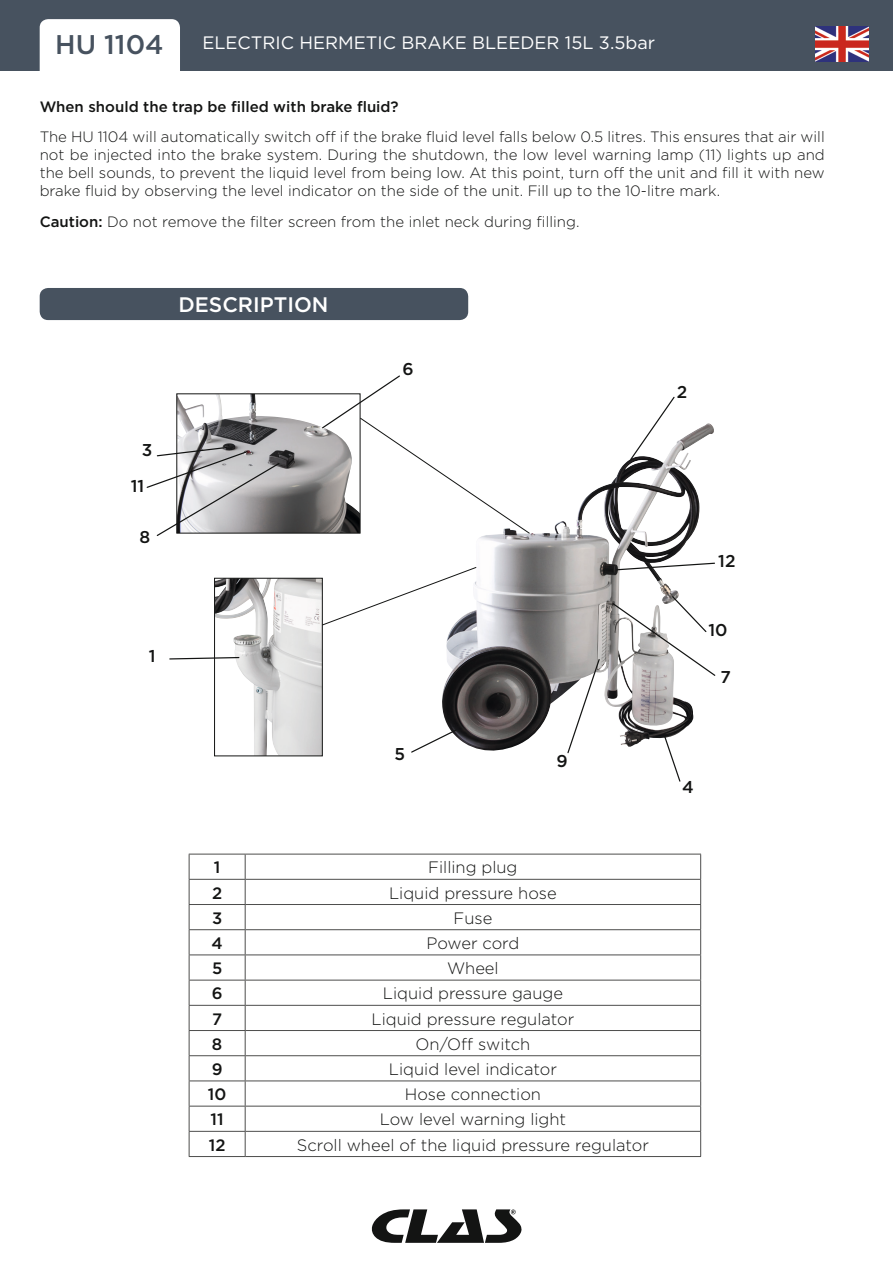
<style>
.page{position:relative;width:893px;height:1263px;background:#fff}
.page>*{position:absolute;margin:0;border:0;box-sizing:border-box;transform-origin:0 0}
.t1{font:500 27px "Gotham";color:#47525f}
.t2{font:500 21px "Gotham";color:#fff}
.t3{font:18px "Gotham";color:#fff}
.t4{font:500 17.1px "Gotham";color:#131413}
.t5{font:300 16.5px "Gotham";color:#131413}
.t6{font:500 16.5px "Gotham";color:#131413}
.t7{font:300 15px/18px "Gotham";color:#131413;text-align:justify}
.t8{font:500 15px "Gotham";color:#131413}
.s1{font-weight:500}
</style>
<div class="page">
<svg style="left:371px;top:1209px;width:151px;height:34px"></svg>
<div style="left:0;top:0;width:893px;height:71px;background:#47525f"></div>
<div style="left:40px;top:19px;width:140px;height:70px;background:#fff;border-radius:9px"></div>
<img style="left:816px;top:26px;width:53px;height:35px">
<div style="left:40px;top:288px;width:428px;height:32px;background:#47525f;border-radius:9px"></div>
<hr style="left:189px;top:854px;width:56px;height:1px;background:#4d4d4c">
<hr style="left:245px;top:854px;width:456px;height:1px;background:#4d4d4c">
<hr style="left:189px;top:879px;width:56px;height:1px;background:#4d4d4c">
<hr style="left:245px;top:879px;width:456px;height:1px;background:#4d4d4c">
<hr style="left:189px;top:904px;width:56px;height:1px;background:#4d4d4c">
<hr style="left:245px;top:904px;width:456px;height:1px;background:#4d4d4c">
<hr style="left:189px;top:929px;width:56px;height:1px;background:#4d4d4c">
<hr style="left:245px;top:929px;width:456px;height:1px;background:#4d4d4c">
<hr style="left:189px;top:954px;width:56px;height:1px;background:#4d4d4c">
<hr style="left:245px;top:954px;width:456px;height:1px;background:#4d4d4c">
<hr style="left:189px;top:980px;width:56px;height:1px;background:#4d4d4c">
<hr style="left:245px;top:980px;width:456px;height:1px;background:#4d4d4c">
<hr style="left:189px;top:1005px;width:56px;height:1px;background:#4d4d4c">
<hr style="left:245px;top:1005px;width:456px;height:1px;background:#4d4d4c">
<hr style="left:189px;top:1030px;width:56px;height:1px;background:#4d4d4c">
<hr style="left:245px;top:1030px;width:456px;height:1px;background:#4d4d4c">
<hr style="left:189px;top:1055px;width:56px;height:1px;background:#4d4d4c">
<hr style="left:245px;top:1055px;width:456px;height:1px;background:#4d4d4c">
<hr style="left:189px;top:1080px;width:56px;height:1px;background:#4d4d4c">
<hr style="left:245px;top:1080px;width:456px;height:1px;background:#4d4d4c">
<hr style="left:189px;top:1106px;width:56px;height:1px;background:#4d4d4c">
<hr style="left:245px;top:1106px;width:456px;height:1px;background:#4d4d4c">
<hr style="left:189px;top:1131px;width:56px;height:1px;background:#4d4d4c">
<svg style="left:189px;top:854px;width:1px;height:302px"></svg>
<hr style="left:245px;top:1131px;width:456px;height:1px;background:#4d4d4c">
<svg style="left:245px;top:854px;width:1px;height:302px"></svg>
<svg style="left:700px;top:854px;width:1px;height:302px"></svg>
<hr style="left:189px;top:1156px;width:56px;height:1px;background:#4d4d4c">
<hr style="left:245px;top:1156px;width:456px;height:1px;background:#4d4d4c">
<img style="left:442px;top:425px;width:263px;height:326px">
<img style="left:179px;top:396px;width:142px;height:135px">
<img style="left:216px;top:580px;width:105px;height:174px">
<div style="left:214px;top:578px;width:109px;height:178px;border:1px solid #131413"></div>
<svg style="left:616px;top:562px;width:99px;height:9px"></svg>
<svg style="left:629px;top:396px;width:47px;height:65px"></svg>
<svg style="left:663px;top:735px;width:18px;height:47px"></svg>
<svg style="left:146px;top:446px;width:135px;height:90px"></svg>
<svg style="left:321px;top:375px;width:209px;height:159px"></svg>
<svg style="left:321px;top:567px;width:156px;height:59px"></svg>
<svg style="left:169px;top:656px;width:71px;height:4px"></svg>
<svg style="left:411px;top:728px;width:47px;height:25px"></svg>
<svg style="left:566px;top:658px;width:35px;height:96px"></svg>
<svg style="left:611px;top:595px;width:105px;height:82px"></svg>
<h1 class="t1" style="left:55px;top:27px;width:110px">HU 1104</h1>
<p class="t3" style="left:202px;top:31px;width:454px">ELECTRIC HERMETIC BRAKE BLEEDER 15L 3.5bar</p>
<p class="t8" style="left:40px;top:97px;width:361px">When should the trap be filled with brake fluid?</p>
<p class="t7" style="left:40px;top:128px;width:787px">The HU 1104 will automatically switch off if the brake fluid level falls below 0.5 litres. This ensures that air will not be injected into the brake system. During the shutdown, the low level warning lamp (11) lights up and the bell sounds, to prevent the liquid level from being low. At this point, turn off the unit and fill it with new brake fluid by observing the level indicator on the side of the unit. Fill up to the 10-litre mark.</p>
<p class="t7" style="left:40px;top:212px;width:541px"><span class="s1">Caution:</span> Do not remove the filter screen from the inlet neck during filling.</p>
<h2 class="t2" style="left:178px;top:291px;width:152px">DESCRIPTION</h2>
<p class="t4" style="left:142px;top:438px;width:12px">3</p>
<p class="t4" style="left:131px;top:475px;width:15px">11</p>
<p class="t4" style="left:140px;top:526px;width:12px">8</p>
<p class="t4" style="left:402px;top:357px;width:13px">6</p>
<p class="t4" style="left:149px;top:645px;width:8px">1</p>
<p class="t4" style="left:394px;top:743px;width:12px">5</p>
<p class="t4" style="left:556px;top:750px;width:13px">9</p>
<p class="t6" style="left:214px;top:857px;width:8px">1</p>
<p class="t5" style="left:428px;top:857px;width:91px">Filling plug</p>
<p class="t6" style="left:212px;top:882px;width:12px">2</p>
<p class="t5" style="left:389px;top:882px;width:169px">Liquid pressure hose</p>
<p class="t6" style="left:212px;top:907px;width:12px">3</p>
<p class="t5" style="left:454px;top:907px;width:40px">Fuse</p>
<p class="t6" style="left:212px;top:932px;width:13px">4</p>
<p class="t5" style="left:426px;top:933px;width:94px">Power cord</p>
<p class="t6" style="left:212px;top:957px;width:12px">5</p>
<p class="t5" style="left:447px;top:958px;width:53px">Wheel</p>
<p class="t6" style="left:212px;top:983px;width:12px">6</p>
<p class="t5" style="left:383px;top:983px;width:182px">Liquid pressure gauge</p>
<p class="t6" style="left:212px;top:1008px;width:12px">7</p>
<p class="t5" style="left:371px;top:1008px;width:204px">Liquid pressure regulator</p>
<p class="t6" style="left:212px;top:1033px;width:12px">8</p>
<p class="t5" style="left:416px;top:1033px;width:116px">On/Off switch</p>
<p class="t6" style="left:212px;top:1058px;width:12px">9</p>
<p class="t5" style="left:389px;top:1058px;width:169px">Liquid level indicator</p>
<p class="t6" style="left:208px;top:1083px;width:20px">10</p>
<p class="t5" style="left:405px;top:1084px;width:138px">Hose connection</p>
<p class="t6" style="left:211px;top:1109px;width:15px">11</p>
<p class="t5" style="left:380px;top:1109px;width:188px">Low level warning light</p>
<p class="t6" style="left:209px;top:1134px;width:18px">12</p>
<p class="t5" style="left:297px;top:1134px;width:354px">Scroll wheel of the liquid pressure regulator</p>
<p class="t4" style="left:677px;top:380px;width:12px">2</p>
<p class="t4" style="left:718px;top:550px;width:19px">12</p>
<p class="t4" style="left:708px;top:619px;width:21px">10</p>
<p class="t4" style="left:720px;top:666px;width:12px">7</p>
<p class="t4" style="left:682px;top:776px;width:13px">4</p>
</div>
